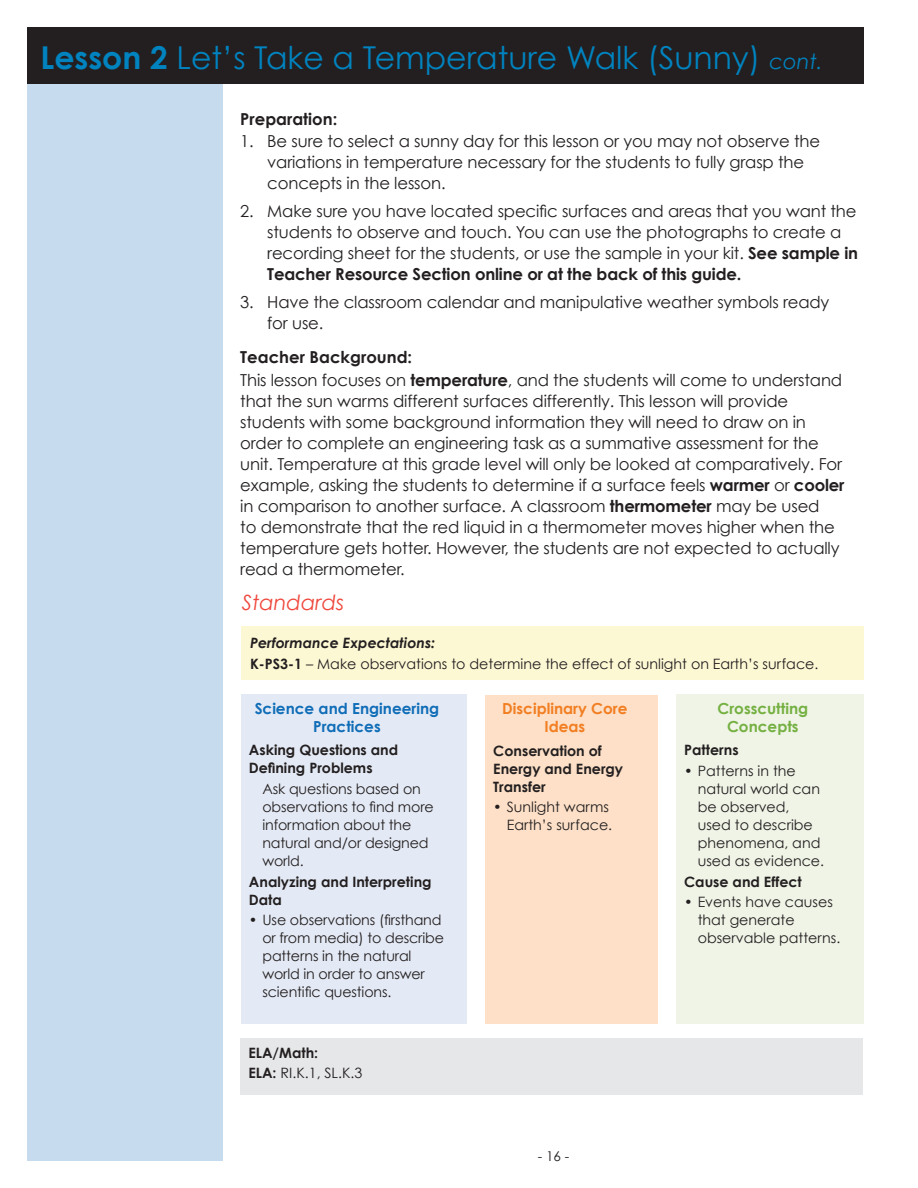
<style>
.page{position:relative;width:918px;height:1188px;background:#fff}
.page>*{position:absolute;margin:0;border:0;box-sizing:border-box;transform-origin:0 0}
.t1{font:31.5px "Century Gothic";color:#0083bf}
.t2{font:italic 21px "Century Gothic";color:#ef473c}
.t3{font:16.5px/21px "Century Gothic";letter-spacing:-.01em;color:#231f20}
.t4{font:700 16.5px "Century Gothic";color:#231f20}
.t5{font:700 15.15px/18px "Century Gothic";color:#106db7;text-align:center}
.t6{font:700 15.15px/18px "Century Gothic";color:#f27e22;text-align:center}
.t7{font:700 15.15px/18px "Century Gothic";color:#75b042;text-align:center}
.t8{font:14.25px/18px "Century Gothic";color:#231f20}
.t9{font:700 14.25px/18px "Century Gothic";color:#231f20}
.t10{font:13.5px "Century Gothic";color:#231f20}
.s1{font-weight:700}
.s2{font-style:italic;font-size:21px}
.s3{font-weight:700;font-style:italic}
.s4{font-weight:400}
</style>
<div class="page">
<div style="left:27px;top:54px;width:195px;height:1107px;background:#c6dbee"></div>
<div style="left:242px;top:626px;width:622px;height:54px;background:#fdf8d4"></div>
<div style="left:241px;top:694px;width:226px;height:330px;background:#e4eaf5"></div>
<div style="left:485px;top:695px;width:173px;height:329px;background:#fde0c7"></div>
<div style="left:676px;top:694px;width:187px;height:330px;background:#eff4e6"></div>
<div style="left:240px;top:1039px;width:622px;height:56px;background:#e6e7e9"></div>
<div style="left:27px;top:27px;width:837px;height:56px;background:#231f20"></div>
<h1 class="t1" style="left:40px;top:38px;width:784px"><span class="s1">Lesson 2</span> Let’s Take a Temperature Walk (Sunny) <span class="s2">cont.</span></h1>
<p class="t4" style="left:240px;top:108px;width:99px">Preparation:</p>
<p class="t3" style="left:267px;top:131px;width:554px;text-indent:-27px">1. Be sure to select a sunny day for this lesson or you may not observe the variations in temperature necessary for the students to fully grasp the concepts in the lesson.</p>
<p class="t3" style="left:267px;top:200px;width:592px;text-indent:-27px">2. Make sure you have located specific surfaces and areas that you want the students to observe and touch. You can use the photographs to create a recording sheet for the students, or use the sample in your kit. <span class="s1">See sample in Teacher Resource Section online or at the back of this guide.</span></p>
<p class="t3" style="left:267px;top:291px;width:564px;text-indent:-27px">3. Have the classroom calendar and manipulative weather symbols ready for use.</p>
<p class="t3" style="left:240px;top:346px;width:603px;line-height:22.6px"><span class="s1">Teacher Background:<br></span>This lesson focuses on <span class="s1">temperature</span>, and the students will come to understand</p>
<p class="t3" style="left:240px;top:390px;width:606px">that the sun warms different surfaces differently. This lesson will provide students with some background information they will need to draw on in order to complete an engineering task as a summative assessment for the unit. Temperature at this grade level will only be looked at comparatively. For example, asking the students to determine if a surface feels <span class="s1">warmer</span> or <span class="s1">cooler </span>in comparison to another surface. A classroom <span class="s1">thermometer</span> may be used<br>to demonstrate that the red liquid in a thermometer moves higher when the temperature gets hotter. However, the students are not expected to actually read a thermometer.</p>
<p class="t2" style="left:242px;top:589px;width:104px">Standards</p>
<p class="t8" style="left:250px;top:633px;width:570px;line-height:20.7px"><span class="s3">Performance Expectations:<br></span><span class="s1">K-PS3-1</span> – Make observations to determine the effect of sunlight on Earth’s surface.</p>
<p class="t5" style="left:255px;top:699px;width:186px">Science and Engineering<br>Practices</p>
<p class="t9" style="left:249px;top:741px;width:151px">Asking Questions and<br>Defining Problems</p>
<p class="t8" style="left:262px;top:780px;width:173px">Ask questions based on observations to find more information about the natural and/or designed world.</p>
<p class="t9" style="left:249px;top:872px;width:184px">Analyzing and Interpreting<br>Data</p>
<p class="t8" style="left:262px;top:911px;width:183px;text-indent:-13px">• Use observations (firsthand or from media) to describe patterns in the natural world in order to answer scientific questions.</p>
<p class="t7" style="left:718px;top:699px;width:92px">Crosscutting<br>Concepts</p>
<p class="t9" style="left:684px;top:741px;width:56px">Patterns</p>
<p class="t8" style="left:698px;top:762px;width:128px;text-indent:-13px">• Patterns in the natural world can be observed, used to describe phenomena, and used as evidence.</p>
<p class="t9" style="left:684px;top:872px;width:119px">Cause and Effect</p>
<p class="t8" style="left:698px;top:893px;width:144px;text-indent:-13px">• Events have causes that generate observable patterns.</p>
<p class="t6" style="left:502px;top:700px;width:127px">Disciplinary Core<br>Ideas</p>
<p class="t9" style="left:493px;top:741px;width:131px">Conservation of<br>Energy and Energy<br>Transfer</p>
<p class="t8" style="left:493px;top:798px;width:120px;text-align:right">• Sunlight warms<br>Earth’s surface.</p>
<p class="t9" style="left:248px;top:1042px;width:116px;line-height:20.7px">ELA/Math:<br>ELA: <span class="s4">RI.K.1, SL.K.3</span></p>
<p class="t10" style="left:538px;top:1148px;width:33px">- 16 -</p>
</div>
